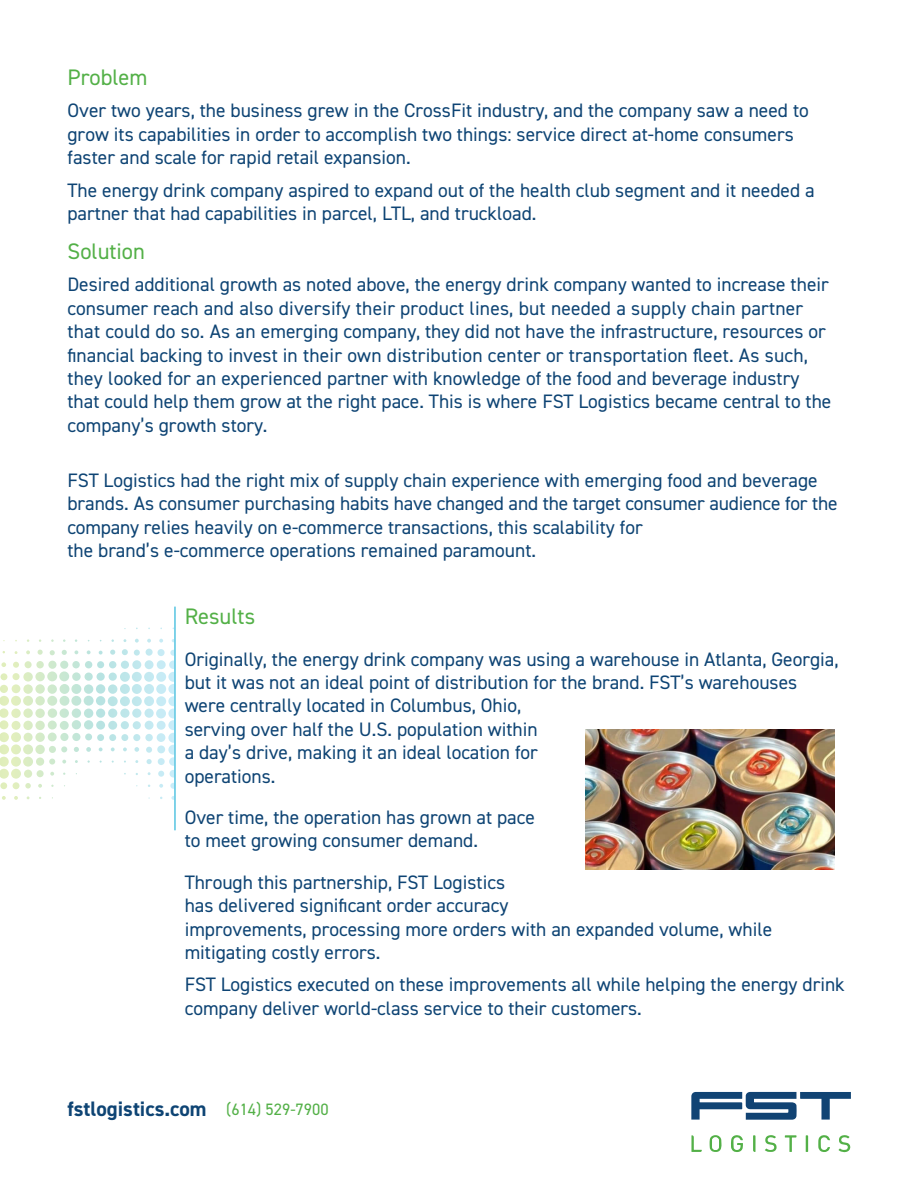
<style>
.page{position:relative;width:918px;height:1188px;background:#fff}
.page>*{position:absolute;margin:0;border:0;box-sizing:border-box;transform-origin:0 0}
.FST_Header_3{font:22.5px "DIN2014";color:#53b047}
.FST_Sidebar{font:700 21px "DIN2014";color:#0e4474}
.FST_Body_Copy{font:19.5px/23.4px "DIN2014";color:#0e4474}
.FST_Header_3-2{font:19.5px/23.4px "DIN2014";color:#0e4474}
.FST_Sidebar-2{font:16.5px "DIN2014";color:#53b047}
</style>
<div class="page">
<svg style="left:2px;top:628px;width:172px;height:28px"></svg>
<hr style="left:174px;top:607px;width:2px;height:223px;background:#55c4e1">
<svg style="left:691px;top:1092px;width:160px;height:60px"></svg>
<img style="left:585px;top:729px;width:249px;height:140px">
<p class="FST_Header_3" style="left:68px;top:63px;width:82px">Problem</p>
<p class="FST_Body_Copy" style="left:68px;top:99px;width:743px">Over two years, the business grew in the CrossFit industry, and the company saw a need to grow its capabilities in order to accomplish two things: service direct at-home consumers faster and scale for rapid retail expansion.</p>
<p class="FST_Body_Copy" style="left:68px;top:178px;width:749px">The energy drink company aspired to expand out of the health club segment and it needed a partner that had capabilities in parcel, LTL, and truckload.</p>
<p class="FST_Header_3" style="left:68px;top:237px;width:79px">Solution</p>
<p class="FST_Body_Copy" style="left:68px;top:273px;width:765px">Desired additional growth as noted above, the energy drink company wanted to increase their consumer reach and also diversify their product lines, but needed a supply chain partner that could do so. As an emerging company, they did not have the infrastructure, resources or financial backing to invest in their own distribution center or transportation fleet. As such, they looked for an experienced partner with knowledge of the food and beverage industry that could help them grow at the right pace. This is where FST Logistics became central to the company’s growth story.</p>
<p class="FST_Body_Copy" style="left:68px;top:468px;width:772px">FST Logistics had the right mix of supply chain experience with emerging food and beverage brands. As consumer purchasing habits have changed and the target consumer audience for the company relies heavily on e-commerce transactions, this scalability for<br>the brand’s e-commerce operations remained paramount.</p>
<p class="FST_Header_3" style="left:185px;top:602px;width:72px">Results</p>
<p class="FST_Header_3-2" style="left:185px;top:647px;width:656px">Originally, the energy drink company was using a warehouse in Atlanta, Georgia, but it was not an ideal point of distribution for the brand. FST’s warehouses were centrally located in Columbus, Ohio,<br>serving over half the U.S. population within<br>a day’s drive, making it an ideal location for<br>operations.</p>
<p class="FST_Header_3-2" style="left:185px;top:805px;width:352px">Over time, the operation has grown at pace to meet growing consumer demand.</p>
<p class="FST_Header_3-2" style="left:185px;top:870px;width:589px">Through this partnership, FST Logistics<br>has delivered significant order accuracy<br>improvements, processing more orders with an expanded volume, while mitigating costly errors.</p>
<p class="FST_Body_Copy" style="left:185px;top:973px;width:662px">FST Logistics executed on these improvements all while helping the energy drink company deliver world-class service to their customers.</p>
<p class="FST_Sidebar" style="left:68px;top:1094px;width:141px">fstlogistics.com</p>
<p class="FST_Sidebar-2" style="left:226px;top:1099px;width:104px">(614) 529-7900</p>
</div>
